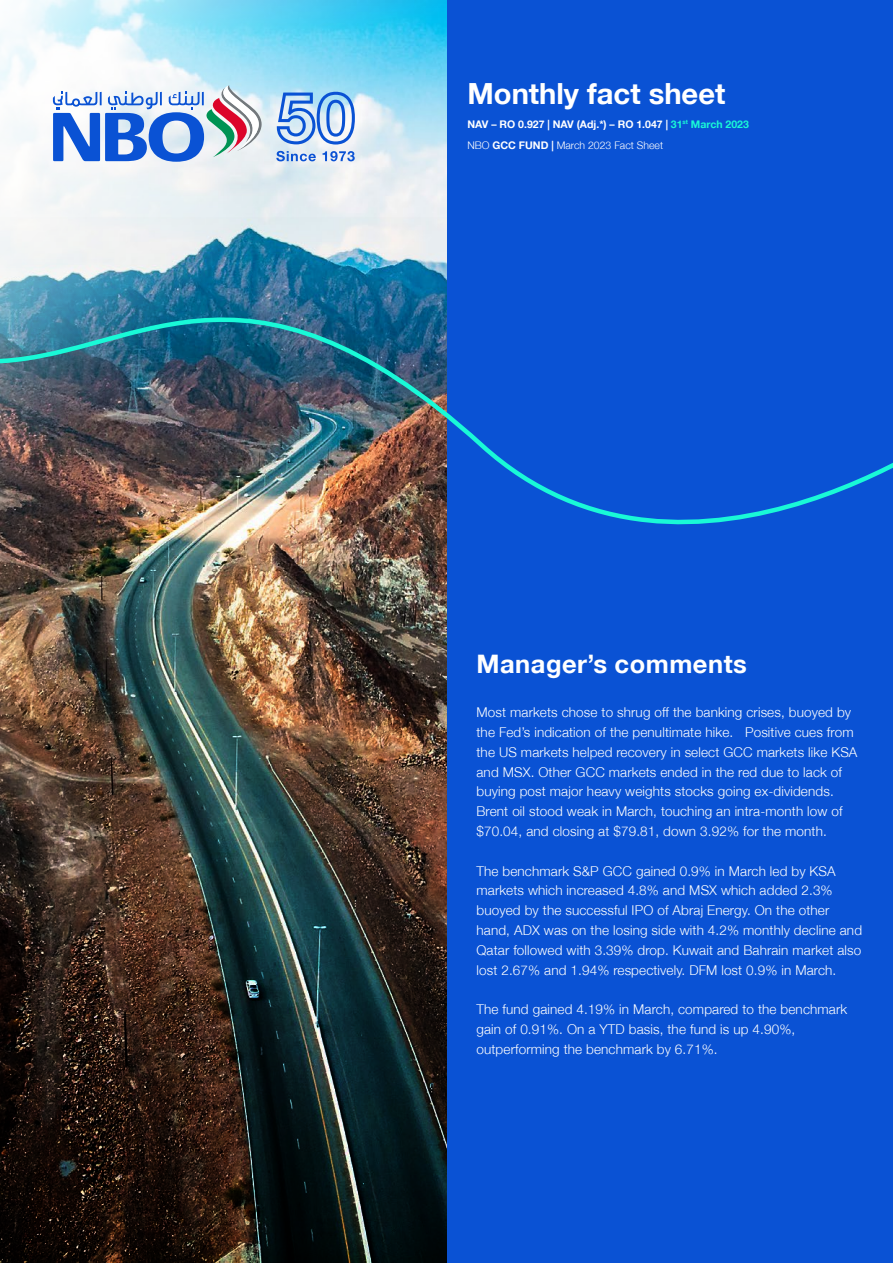
<style>
.page{position:relative;width:893px;height:1263px;background:#fff}
.page>*{position:absolute;margin:0;border:0;box-sizing:border-box;transform-origin:0 0}
.t1{font:700 29.1px "Helvetica Neue LT Arabic";color:#fff}
.t2{font:700 25.5px "Helvetica Neue LT Arabic";letter-spacing:.02em;color:#fff}
.t3{font:300 13.5px/19.8px "Helvetica Neue LT Arabic";letter-spacing:.01em;color:#fff}
.t4{font:700 10.5px "Helvetica Neue LT Arabic";color:#fff}
.t5{font:300 10.5px "Helvetica Neue LT Arabic";color:#fff}
.s1{color:#19f9d7}
.s2{font-weight:700}
</style>
<div class="page">
<div style="left:446px;top:0;width:447px;height:1263px;background:#0a52d4"></div>
<img style="left:0;top:0;width:446px;height:1263px">
<img style="left:0;top:219px;width:893px;height:415px">
<svg style="left:53px;top:85px;width:213px;height:77px"></svg>
<svg style="left:277px;top:91px;width:78px;height:54px;background:#92b7e9"></svg>
<svg style="left:276px;top:151px;width:40px;height:10px"></svg>
<svg style="left:323px;top:151px;width:32px;height:10px"></svg>
<h1 class="t1" style="left:467px;top:77px;width:259px">Monthly fact sheet</h1>
<p class="t4" style="left:467px;top:118px;width:283px">NAV – RO 0.927 | NAV (Adj.*) – RO 1.047 | <span class="s1">31</span><sup>st</sup> <span class="s1">March 2023</span></p>
<p class="t5" style="left:467px;top:139px;width:197px">NBO <span class="s2">GCC FUND |</span> March 2023 Fact Sheet</p>
<h2 class="t2" style="left:476px;top:649px;width:272px">Manager’s comments</h2>
<p class="t3" style="left:476px;top:703px;width:382px">Most markets chose to shrug off the banking crises, buoyed by the Fed’s indication of the penultimate hike. Positive cues from the US markets helped recovery in select GCC markets like KSA and MSX. Other GCC markets ended in the red due to lack of buying post major heavy weights stocks going ex-dividends.<br>Brent oil stood weak in March, touching an intra-month low of $70.04, and closing at $79.81, down 3.92% for the month.</p>
<p class="t3" style="left:476px;top:861px;width:387px">The benchmark S&amp;P GCC gained 0.9% in March led by KSA markets which increased 4.8% and MSX which added 2.3% buoyed by the successful IPO of Abraj Energy. On the other hand, ADX was on the losing side with 4.2% monthly decline and Qatar followed with 3.39% drop. Kuwait and Bahrain market also lost 2.67% and 1.94% respectively. DFM lost 0.9% in March.</p>
<p class="t3" style="left:476px;top:1000px;width:372px">The fund gained 4.19% in March, compared to the benchmark gain of 0.91%. On a YTD basis, the fund is up 4.90%, outperforming the benchmark by 6.71%.</p>
</div>
